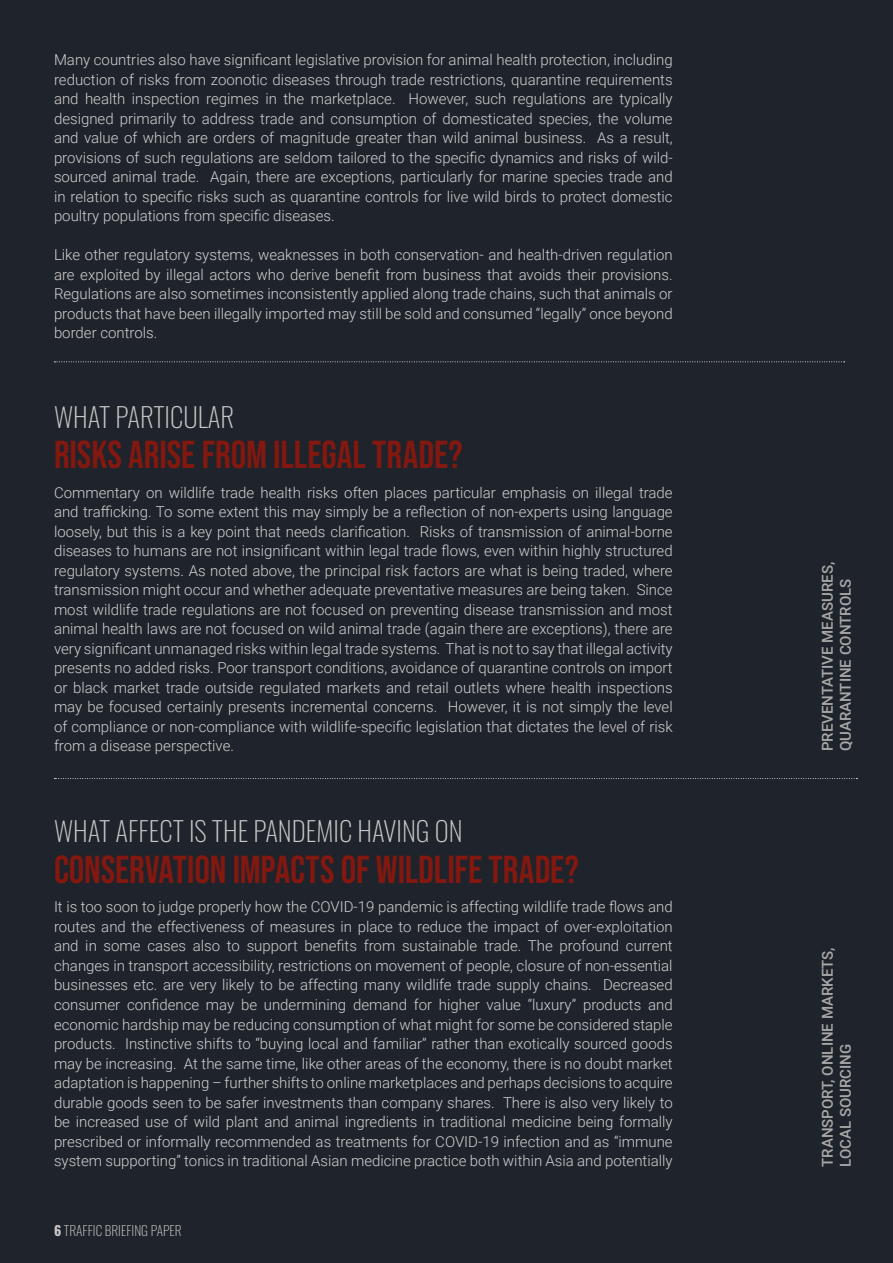
<style>
.page{position:relative;width:893px;height:1263px;background:#1f232b}
.page>*{position:absolute;margin:0;border:0;box-sizing:border-box;transform-origin:0 0}
.t1{font:39px "Bebas Neue";letter-spacing:-.005em;color:#821810}
.t2{font:200 27px "Oswald";color:#c7c7c6}
.t3{font:300 15px/19.5px "Roboto";color:#d1d1d1;text-align:justify}
.t4{font:500 15px/18px "Roboto";color:#a8a8a8}
.t5{font:200 13.5px "Oswald";color:#c7c7c6}
.s1{font-weight:700}
</style>
<div class="page">
<svg style="left:54px;top:361px;width:791px;height:1px"></svg>
<svg style="left:54px;top:778px;width:803px;height:1px"></svg>
<p class="t3" style="left:54px;top:50px;width:620px">Many countries also have significant legislative provision for animal health protection, including reduction of risks from zoonotic diseases through trade restrictions, quarantine requirements and health inspection regimes in the marketplace. However, such regulations are typically designed primarily to address trade and consumption of domesticated species, the volume and value of which are orders of magnitude greater than wild animal business. As a result, provisions of such regulations are seldom tailored to the specific dynamics and risks of wild&shy;sourced animal trade. Again, there are exceptions, particularly for marine species trade and in relation to specific risks such as quarantine controls for live wild birds to protect domestic poultry populations from specific diseases.</p>
<p class="t3" style="left:54px;top:245px;width:620px">Like other regulatory systems, weaknesses in both conservation- and health-driven regulation are exploited by illegal actors who derive benefit from business that avoids their provisions.<br>Regulations are also sometimes inconsistently applied along trade chains, such that animals or products that have been illegally imported may still be sold and consumed “legally” once beyond border controls.</p>
<p class="t2" style="left:54px;top:393px;width:182px">WHAT PARTICULAR</p>
<p class="t1" style="left:54px;top:433px;width:410px">RISKS ARISE FROM ILLEGAL TRADE?</p>
<p class="t3" style="left:54px;top:482px;width:620px">Commentary on wildlife trade health risks often places particular emphasis on illegal trade and trafficking. To some extent this may simply be a reflection of non-experts using language loosely, but this is a key point that needs clarification. Risks of transmission of animal-borne diseases to humans are not insignificant within legal trade flows, even within highly structured regulatory systems. As noted above, the principal risk factors are what is being traded, where transmission might occur and whether adequate preventative measures are being taken. Since most wildlife trade regulations are not focused on preventing disease transmission and most animal health laws are not focused on wild animal trade (again there are exceptions), there are very significant unmanaged risks within legal trade systems. That is not to say that illegal activity presents no added risks. Poor transport conditions, avoidance of quarantine controls on import or black market trade outside regulated markets and retail outlets where health inspections may be focused certainly presents incremental concerns. However, it is not simply the level of compliance or non-compliance with wildlife-specific legislation that dictates the level of risk from a disease perspective.</p>
<p class="t2" style="left:54px;top:807px;width:410px">WHAT AFFECT IS THE PANDEMIC HAVING ON</p>
<p class="t1" style="left:54px;top:847px;width:526px">CONSERVATION IMPACTS OF WILDLIFE TRADE?</p>
<p class="t3" style="left:54px;top:897px;width:620px">It is too soon to judge properly how the COVID-19 pandemic is affecting wildlife trade flows and routes and the effectiveness of measures in place to reduce the impact of over-exploitation and in some cases also to support benefits from sustainable trade. The profound current changes in transport accessibility, restrictions on movement of people, closure of non-essential businesses etc. are very likely to be affecting many wildlife trade supply chains. Decreased consumer confidence may be undermining demand for higher value “luxury” products and economic hardship may be reducing consumption of what might for some be considered staple products. Instinctive shifts to “buying local and familiar” rather than exotically sourced goods may be increasing. At the same time, like other areas of the economy, there is no doubt market adaptation is happening – further shifts to online marketplaces and perhaps decisions to acquire durable goods seen to be safer investments than company shares. There is also very likely to be increased use of wild plant and animal ingredients in traditional medicine being formally prescribed or informally recommended as treatments for COVID-19 infection and as “immune system supporting” tonics in traditional Asian medicine practice both within Asia and potentially</p>
<p class="t5" style="left:54px;top:1218px;width:129px"><span class="s1">6</span> TRAFFIC BRIEFING PAPER</p>
<p class="t4" style="left:818px;top:751px;width:191px;rotate:-90deg">PREVENTATIVE MEASURES,<br>QUARANTINE CONTROLS</p>
<p class="t4" style="left:818px;top:1167px;width:221px;rotate:-90deg">TRANSPORT, ONLINE MARKETS,</p>
<p class="t4" style="left:836px;top:1167px;width:125px;rotate:-90deg">LOCAL SOURCING</p>
</div>
